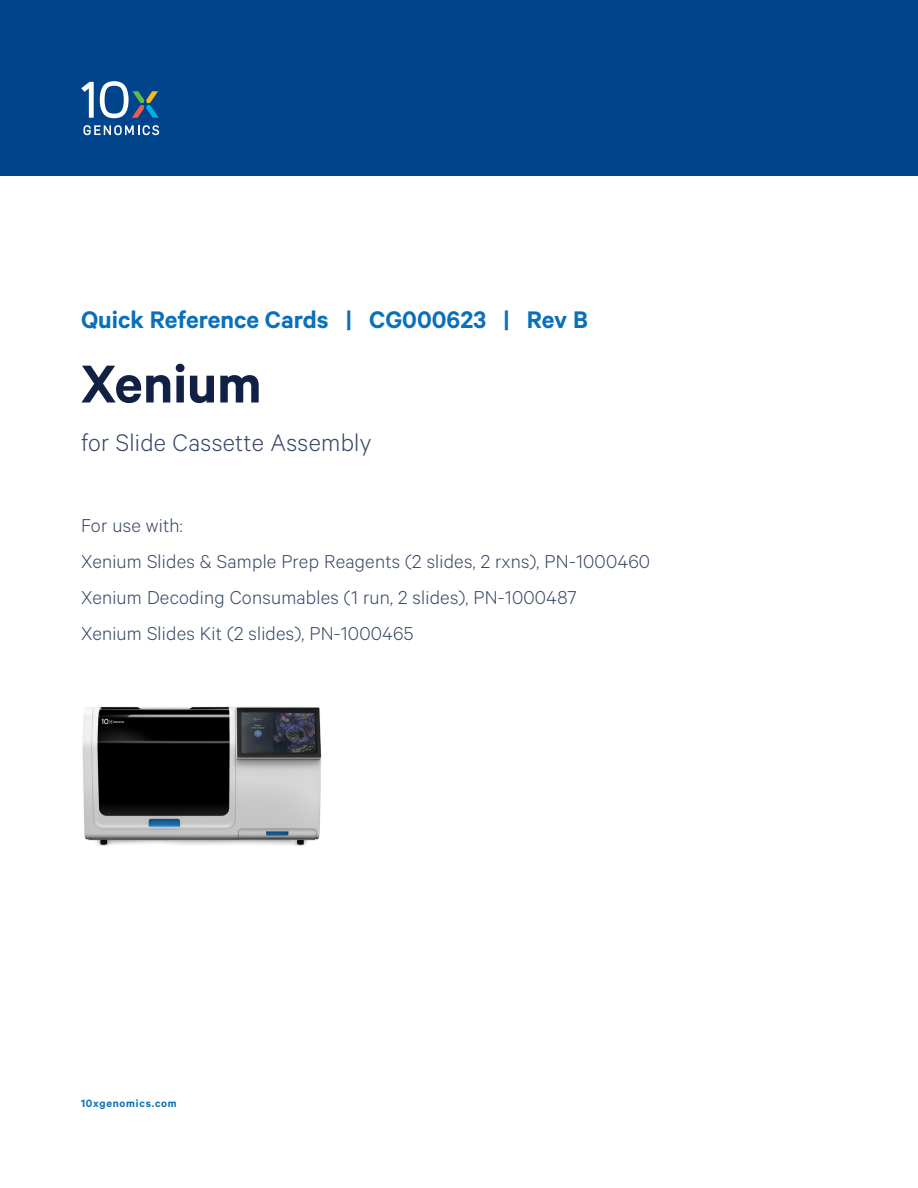
<style>
.page{position:relative;width:918px;height:1188px;background:#fff}
.page>*{position:absolute;margin:0;border:0;box-sizing:border-box;transform-origin:0 0}
.Cover_-_Title_-_Calibre_semibold{font:600 60px "Calibre";color:#102145}
.Cover_-_Doc___Rev___Calibre_semibold__18{font:600 27px "Calibre";color:#0970b9}
.Cover_-_Subtitle_-_Calibre_Light__18_20{font:300 27px "Calibre";letter-spacing:.01em;color:#384766}
.Cover_-_For_Use_With_Text_-_Calibre{font:300 21px "Calibre";letter-spacing:.01em;color:#384766}
.t1{font:600 12px "Calibre";letter-spacing:.065em;color:#0970b9}
</style>
<div class="page">
<div style="left:0;top:0;width:918px;height:176px;background:#00448c"></div>
<svg style="left:81px;top:82px;width:13px;height:36px"></svg>
<svg style="left:100px;top:81px;width:59px;height:37px"></svg>
<svg style="left:84px;top:125px;width:75px;height:10px"></svg>
<img style="left:82px;top:706px;width:240px;height:139px">
<p class="Cover_-_Doc___Rev___Calibre_semibold__18" style="left:81px;top:303px;width:508px">Quick Reference Cards | CG000623 | Rev B</p>
<p class="Cover_-_Title_-_Calibre_semibold" style="left:81px;top:348px;width:182px">Xenium</p>
<p class="Cover_-_Subtitle_-_Calibre_Light__18_20" style="left:81px;top:426px;width:292px">for Slide Cassette Assembly</p>
<p class="Cover_-_For_Use_With_Text_-_Calibre" style="left:81px;top:513px;width:103px">For use with:</p>
<p class="Cover_-_For_Use_With_Text_-_Calibre" style="left:81px;top:549px;width:571px">Xenium Slides &amp; Sample Prep Reagents (2 slides, 2 rxns), PN-1000460</p>
<p class="Cover_-_For_Use_With_Text_-_Calibre" style="left:81px;top:585px;width:497px">Xenium Decoding Consumables (1 run, 2 slides), PN-1000487</p>
<p class="Cover_-_For_Use_With_Text_-_Calibre" style="left:81px;top:621px;width:334px">Xenium Slides Kit (2 slides), PN-1000465</p>
<p class="t1" style="left:81px;top:1096px;width:97px">10xgenomics.com</p>
</div>
